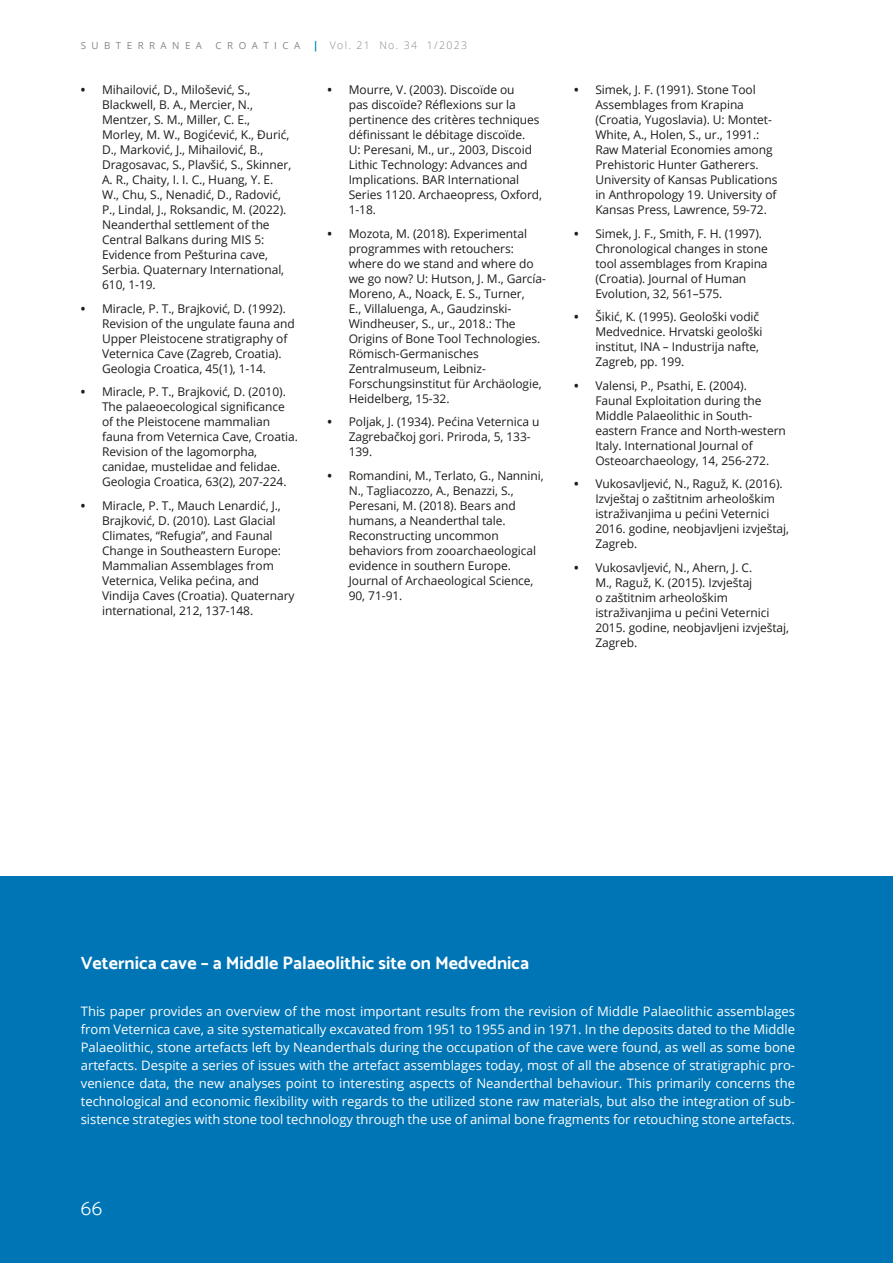
<style>
.page{position:relative;width:893px;height:1263px;background:#fff}
.page>*{position:absolute;margin:0;border:0;box-sizing:border-box;transform-origin:0 0}
.t1{font:300 21px "Catamaran";color:#fff}
.t2{font:700 18px "Catamaran";color:#fff}
.t3{font:13.05px/18px "Open Sans";letter-spacing:-.005em;color:#fff;text-align:justify}
.t4{font:12px/15px "Open Sans";letter-spacing:-.005em;color:#1d1d1b}
.t5{font:300 10.5px "Open Sans";letter-spacing:.13em;color:#878787}
.t6{font:9.75px "Open Sans";letter-spacing:.56em;color:#878787}
.s1{font-weight:400;font-size:9.75px}
.s2{font-weight:700;color:#0086be}
.s3{font-weight:700}
</style>
<div class="page">
<hr style="left:892px;top:0;width:1px;height:69px;background:#cd1719">
<div style="left:0;top:876px;width:893px;height:387px;background:#0075b5"></div>
<p class="t6" style="left:81px;top:39px;width:123px">SUBTERRANEA</p>
<p class="t5" style="left:216px;top:38px;width:253px"><span class="s1">C R O A T I C A</span> <span class="s2">|</span> Vol. 21 No. 34 1/2023</p>
<p class="t4" style="left:102px;top:82px;width:191px;text-indent:-21px"><span class="s3">•</span> Mihailović, D., Milošević, S.,<br>Blackwell, B. A., Mercier, N.,<br>Mentzer, S. M., Miller, C. E.,<br>Morley, M. W., Bogićević, K., Đurić,<br>D., Marković, J., Mihailović, B.,<br>Dragosavac, S., Plavšić, S., Skinner,<br>A. R., Chaity, I. I. C., Huang, Y. E.<br>W., Chu, S., Nenadić, D., Radović,<br>P., Lindal, J., Roksandic, M. (2022).<br>Neanderthal settlement of the<br>Central Balkans during MIS 5:<br>Evidence from Pešturina cave,<br>Serbia. Quaternary International,<br>610, 1-19.</p>
<p class="t4" style="left:102px;top:301px;width:194px;text-indent:-21px"><span class="s3">•</span> Miracle, P. T., Brajković, D. (1992).<br>Revision of the ungulate fauna and Upper Pleistocene stratigraphy of Veternica Cave (Zagreb, Croatia).<br>Geologia Croatica, 45(1), 1-14.</p>
<p class="t4" style="left:102px;top:384px;width:197px;text-indent:-21px"><span class="s3">•</span> Miracle, P. T., Brajković, D. (2010).<br>The palaeoecological significance of the Pleistocene mammalian fauna from Veternica Cave, Croatia.<br>Revision of the lagomorpha, canidae, mustelidae and felidae.<br>Geologia Croatica, 63(2), 207-224.</p>
<p class="t4" style="left:102px;top:498px;width:194px;text-indent:-21px"><span class="s3">•</span> Miracle, P. T., Mauch Lenardić, J., Brajković, D. (2010). Last Glacial Climates, “Refugia”, and Faunal Change in Southeastern Europe:<br>Mammalian Assemblages from Veternica, Velika pećina, and Vindija Caves (Croatia). Quaternary international, 212, 137-148.</p>
<p class="t4" style="left:349px;top:82px;width:195px;text-indent:-21px"><span class="s3">•</span> Mourre, V. (2003). Discoïde ou<br>pas discoïde? Réflexions sur la pertinence des critères techniques définissant le débitage discoïde.<br>U: Peresani, M., ur., 2003, Discoid<br>Lithic Technology: Advances and<br>Implications. BAR International<br>Series 1120. Archaeopress, Oxford,<br>1-18.</p>
<p class="t4" style="left:349px;top:226px;width:199px;text-indent:-21px"><span class="s3">•</span> Mozota, M. (2018). Experimental programmes with retouchers: where do we stand and where do we go now? U: Hutson, J. M., García-<br>Moreno, A., Noack, E. S., Turner,<br>E., Villaluenga, A., Gaudzinski-<br>Windheuser, S., ur., 2018.: The<br>Origins of Bone Tool Technologies.<br>Römisch-Germanisches<br>Zentralmuseum, Leibniz-<br>Forschungsinstitut für Archäologie,<br>Heidelberg, 15-32.</p>
<p class="t4" style="left:349px;top:414px;width:192px;text-indent:-21px"><span class="s3">•</span> Poljak, J. (1934). Pećina Veternica u<br>Zagrebačkoj gori. Priroda, 5, 133-<br>139.</p>
<p class="t4" style="left:349px;top:468px;width:197px;text-indent:-21px"><span class="s3">•</span> Romandini, M., Terlato, G., Nannini,<br>N., Tagliacozzo, A., Benazzi, S.,<br>Peresani, M. (2018). Bears and humans, a Neanderthal tale.<br>Reconstructing uncommon behaviors from zooarchaeological evidence in southern Europe.<br>Journal of Archaeological Science,<br>90, 71-91.</p>
<p class="t4" style="left:595px;top:82px;width:184px;text-indent:-21px"><span class="s3">•</span> Simek, J. F. (1991). Stone Tool<br>Assemblages from Krapina (Croatia, Yugoslavia). U: Montet-<br>White, A., Holen, S., ur., 1991.:<br>Raw Material Economies among<br>Prehistoric Hunter Gatherers.<br>University of Kansas Publications in Anthropology 19. University of<br>Kansas Press, Lawrence, 59-72.</p>
<p class="t4" style="left:595px;top:226px;width:174px;text-indent:-21px"><span class="s3">•</span> Simek, J. F., Smith, F. H. (1997).<br>Chronological changes in stone tool assemblages from Krapina (Croatia). Journal of Human<br>Evolution, 32, 561–575.</p>
<p class="t4" style="left:595px;top:309px;width:169px;text-indent:-21px"><span class="s3">•</span> Šikić, K. (1995). Geološki vodič<br>Medvednice. Hrvatski geološki institut, INA – Industrija nafte,<br>Zagreb, pp. 199.</p>
<p class="t4" style="left:595px;top:378px;width:192px;text-indent:-21px"><span class="s3">•</span> Valensi, P., Psathi, E. (2004).<br>Faunal Exploitation during the<br>Middle Palaeolithic in South&shy;eastern France and North-western<br>Italy. International Journal of<br>Osteoarchaeology, 14, 256-272.</p>
<p class="t4" style="left:595px;top:476px;width:195px;text-indent:-21px"><span class="s3">•</span> Vukosavljević, N., Raguž, K. (2016).<br>Izvještaj o zaštitnim arheološkim istraživanjima u pećini Veternici<br>2016. godine, neobjavljeni izvještaj,<br>Zagreb.</p>
<p class="t4" style="left:595px;top:560px;width:195px;text-indent:-21px"><span class="s3">•</span> Vukosavljević, N., Ahern, J. C.<br>M., Raguž, K. (2015). Izvještaj<br>o zaštitnim arheološkim istraživanjima u pećini Veternici<br>2015. godine, neobjavljeni izvještaj,<br>Zagreb.</p>
<h2 class="t2" style="left:81px;top:952px;width:450px">Veternica cave – a Middle Palaeolithic site on Medvednica</h2>
<p class="t3" style="left:81px;top:1002px;width:716px">This paper provides an overview of the most important results from the revision of Middle Palaeolithic assemblages from Veternica cave, a site systematically excavated from 1951 to 1955 and in 1971. In the deposits dated to the Middle Palaeolithic, stone artefacts left by Neanderthals during the occupation of the cave were found, as well as some bone artefacts. Despite a series of issues with the artefact assemblages today, most of all the absence of stratigraphic pro&shy;venience data, the new analyses point to interesting aspects of Neanderthal behaviour. This primarily concerns the technological and economic flexibility with regards to the utilized stone raw materials, but also the integration of sub&shy;sistence strategies with stone tool technology through the use of animal bone fragments for retouching stone artefacts.</p>
<h1 class="t1" style="left:81px;top:1195px;width:23px">66</h1>
</div>
